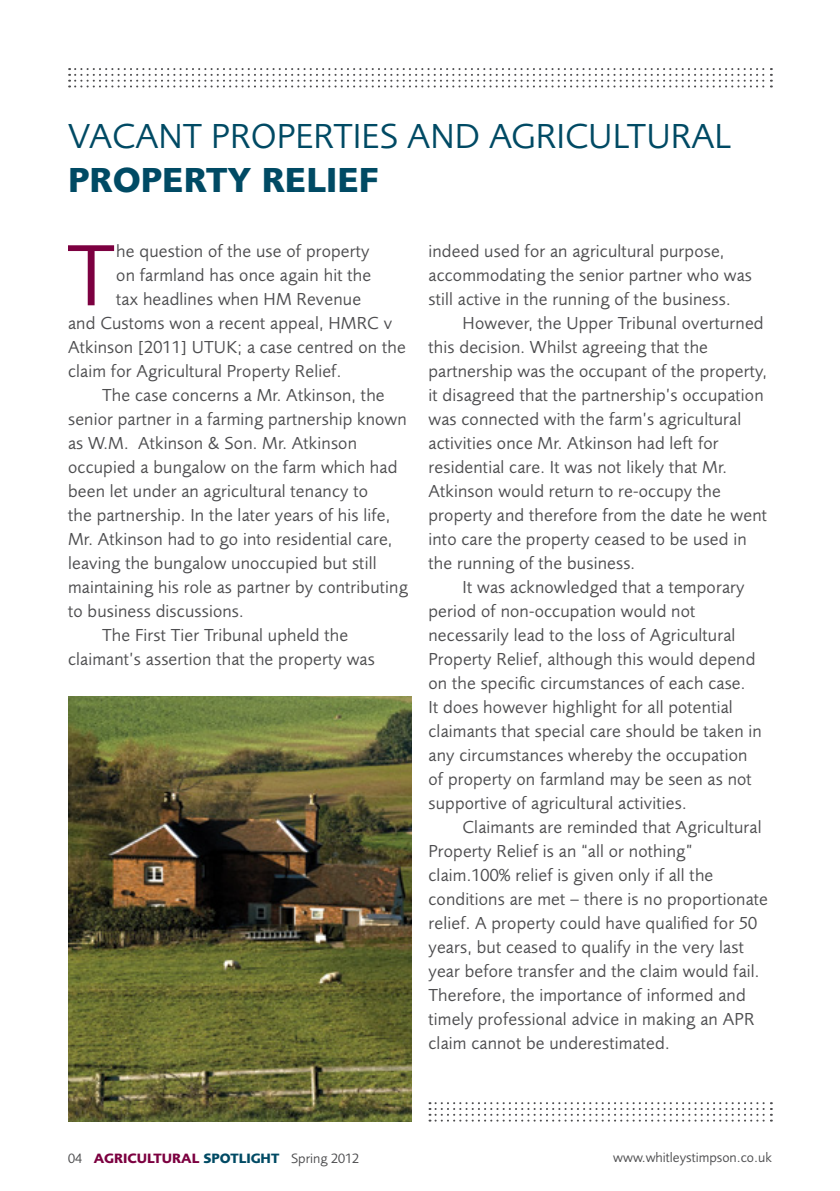
<style>
.page{position:relative;width:840px;height:1191px;background:#fff}
.page>*{position:absolute;margin:0;border:0;box-sizing:border-box;transform-origin:0 0}
.t1{font:90px "Foundry Sans";color:#7c0040}
.t2{font:36px "Foundry Sans";color:#004a64}
.t3{font:700 36px "Foundry Sans";color:#004a64}
.t4{font:18px/24px "Foundry Sans";letter-spacing:.01em;color:#4d4d4f}
.t5{font:14px "Foundry Sans";color:#4d4d4f}
.t6{font:14px "Foundry Sans";color:#4d4d4f}
.s1{font-weight:700;color:#7c0040}
.s2{font-weight:700;color:#004a64}
</style>
<div class="page">
<svg style="left:69px;top:68px;width:702px;height:19px"></svg>
<svg style="left:429px;top:1102px;width:342px;height:19px"></svg>
<img style="left:68px;top:696px;width:343px;height:425px">
<h2 class="t2" style="left:68px;top:115px;width:664px">VACANT PROPERTIES AND AGRICULTURAL</h2>
<h2 class="t3" style="left:68px;top:159px;width:312px">PROPERTY RELIEF</h2>
<h1 class="t1" style="left:67px;top:223px;width:50px">T</h1>
<p class="t4" style="left:116px;top:239px;width:255px">he question of the use of property</p>
<p class="t4" style="left:116px;top:263px;width:256px">on farmland has once again hit the</p>
<p class="t4" style="left:116px;top:287px;width:246px">tax headlines when HM Revenue</p>
<p class="t4" style="left:68px;top:311px;width:325px">and Customs won a recent appeal, HMRC v</p>
<p class="t4" style="left:68px;top:335px;width:339px">Atkinson [2011] UTUK; a case centred on the</p>
<p class="t4" style="left:68px;top:359px;width:274px">claim for Agricultural Property Relief.</p>
<p class="t4" style="left:102px;top:383px;width:284px">The case concerns a Mr. Atkinson, the</p>
<p class="t4" style="left:68px;top:407px;width:340px">senior partner in a farming partnership known</p>
<p class="t4" style="left:68px;top:431px;width:290px">as W.M. Atkinson &amp; Son. Mr. Atkinson</p>
<p class="t4" style="left:68px;top:455px;width:331px">occupied a bungalow on the farm which had</p>
<p class="t4" style="left:68px;top:479px;width:301px">been let under an agricultural tenancy to</p>
<p class="t4" style="left:68px;top:503px;width:323px">the partnership. In the later years of his life,</p>
<p class="t4" style="left:68px;top:527px;width:326px">Mr. Atkinson had to go into residential care,</p>
<p class="t4" style="left:68px;top:551px;width:310px">leaving the bungalow unoccupied but still</p>
<p class="t4" style="left:68px;top:575px;width:341px">maintaining his role as partner by contributing</p>
<p class="t4" style="left:68px;top:599px;width:177px">to business discussions.</p>
<p class="t4" style="left:102px;top:623px;width:247px">The First Tier Tribunal upheld the</p>
<p class="t4" style="left:68px;top:647px;width:308px">claimant’s assertion that the property was</p>
<p class="t4" style="left:428px;top:239px;width:325px">indeed used for an agricultural purpose, accommodating the senior partner who was still active in the running of the business.</p>
<p class="t4" style="left:428px;top:311px;width:340px;text-indent:34px">However, the Upper Tribunal overturned this decision. Whilst agreeing that the partnership was the occupant of the property, it disagreed that the partnership’s occupation was connected with the farm’s agricultural activities once Mr. Atkinson had left for residential care. It was not likely that Mr.<br>Atkinson would return to re-occupy the property and therefore from the date he went into care the property ceased to be used in the running of the business.</p>
<p class="t4" style="left:428px;top:575px;width:335px;text-indent:34px">It was acknowledged that a temporary period of non-occupation would not necessarily lead to the loss of Agricultural Property Relief, although this would depend on the specific circumstances of each case.<br>It does however highlight for all potential claimants that special care should be taken in any circumstances whereby the occupation of property on farmland may be seen as not supportive of agricultural activities.</p>
<p class="t4" style="left:428px;top:815px;width:341px;text-indent:34px">Claimants are reminded that Agricultural Property Relief is an “all or nothing” claim.100% relief is given only if all the conditions are met – there is no proportionate relief. A property could have qualified for 50 years, but ceased to qualify in the very last year before transfer and the claim would fail.<br>Therefore, the importance of informed and timely professional advice in making an APR claim cannot be underestimated.</p>
<p class="t5" style="left:68px;top:1149px;width:292px">04 <span class="s1">AGRICULTURAL</span> <span class="s2">SPOTLIGHT</span> Spring 2012</p>
<p class="t6" style="left:613px;top:1149px;width:160px">www.whitleystimpson.co.uk</p>
</div>
